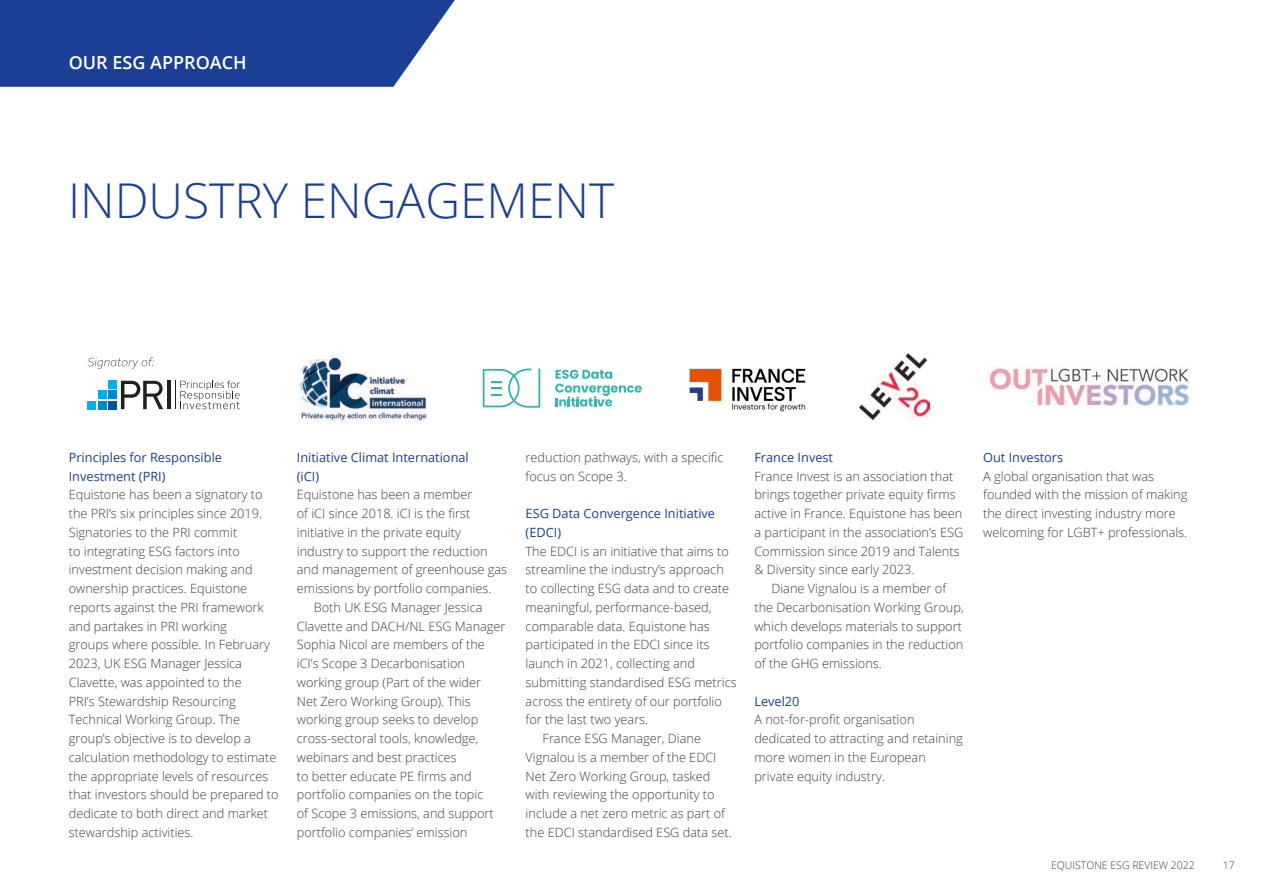
<style>
.page{position:relative;width:1263px;height:893px;background:#fff}
.page>*{position:absolute;margin:0;border:0;box-sizing:border-box;transform-origin:0 0}
.Heading_1_-_LINKED_T{font:300 48px "Open Sans";color:#1b3f94}
.Heading_-_NOT_LINKED{font:600 18px "Open Sans";color:#fff}
.BODY_TEXT_NO_INDENT{font:300 12.75px/18.8px "Open Sans";color:#3e3e3f}
.Body_Text{font:300 12.75px/18.8px "Open Sans";color:#3e3e3f}
.SUB_HEAD{font:12.75px/18.6px "Open Sans";color:#1b3f94}
.Body_Text-2{font:12.75px "Open Sans";color:#1b3f94}
.t1{font:300 10.5px "Open Sans";color:#3e3e3f}
</style>
<div class="page">
<svg style="left:0;top:0;width:455px;height:87px;background:#2b4c9b"></svg>
<div style="left:108px;top:381px;width:8px;height:8px;background:#00aeef"></div>
<div style="left:108px;top:391px;width:8px;height:8px;background:#0087cd"></div>
<div style="left:108px;top:401px;width:8px;height:8px;background:#0154a6"></div>
<div style="left:98px;top:391px;width:8px;height:8px;background:#00aeef"></div>
<div style="left:98px;top:401px;width:8px;height:8px;background:#0087cd"></div>
<div style="left:88px;top:401px;width:8px;height:8px;background:#00aeef"></div>
<svg style="left:121px;top:381px;width:42px;height:28px"></svg>
<hr style="left:167px;top:381px;width:3px;height:28px;background:#231f20">
<svg style="left:175px;top:381px;width:65px;height:28px"></svg>
<svg style="left:88px;top:357px;width:66px;height:12px"></svg>
<img style="left:299px;top:356px;width:128px;height:67px">
<svg style="left:555px;top:370px;width:87px;height:36px"></svg>
<svg style="left:483px;top:369px;width:57px;height:39px"></svg>
<img style="left:859px;top:354px;width:70px;height:66px">
<img style="left:989px;top:366px;width:201px;height:41px">
<img style="left:689px;top:368px;width:117px;height:44px">
<p class="Heading_-_NOT_LINKED" style="left:69px;top:50px;width:179px">OUR ESG APPROACH</p>
<p class="Heading_1_-_LINKED_T" style="left:68px;top:168px;width:548px">INDUSTRY ENGAGEMENT</p>
<p class="SUB_HEAD" style="left:69px;top:447px;width:155px">Principles for Responsible<br>Investment (PRI)</p>
<p class="BODY_TEXT_NO_INDENT" style="left:69px;top:485px;width:211px">Equistone has been a signatory to the PRI’s six principles since 2019.<br>Signatories to the PRI commit<br>to integrating ESG factors into investment decision making and ownership practices. Equistone reports against the PRI framework and partakes in PRI working<br>groups where possible. In February<br>2023, UK ESG Manager Jessica<br>Clavette, was appointed to the<br>PRI’s Stewardship Resourcing<br>Technical Working Group. The group’s objective is to develop a calculation methodology to estimate the appropriate levels of resources that investors should be prepared to dedicate to both direct and market stewardship activities.</p>
<p class="SUB_HEAD" style="left:297px;top:448px;width:173px">Initiative Climat International (iCI)</p>
<p class="BODY_TEXT_NO_INDENT" style="left:297px;top:485px;width:212px">Equistone has been a member<br>of iCI since 2018. iCI is the first initiative in the private equity industry to support the reduction and management of greenhouse gas emissions by portfolio companies.</p>
<p class="Body_Text" style="left:297px;top:597px;width:210px;text-indent:17px">Both UK ESG Manager Jessica<br>Clavette and DACH/NL ESG Manager<br>Sophia Nicol are members of the iCI’s Scope 3 Decarbonisation working group (Part of the wider<br>Net Zero Working Group). This working group seeks to develop cross-sectoral tools, knowledge, webinars and best practices<br>to better educate PE firms and portfolio companies on the topic<br>of Scope 3 emissions, and support portfolio companies’ emission</p>
<p class="Body_Text" style="left:526px;top:448px;width:200px">reduction pathways, with a specific focus on Scope 3.</p>
<p class="SUB_HEAD" style="left:526px;top:504px;width:191px">ESG Data Convergence Initiative (EDCI)</p>
<p class="BODY_TEXT_NO_INDENT" style="left:526px;top:541px;width:213px">The EDCI is an initiative that aims to streamline the industry’s approach to collecting ESG data and to create meaningful, performance-based, comparable data. Equistone has participated in the EDCI since its launch in 2021, collecting and submitting standardised ESG metrics across the entirety of our portfolio for the last two years.</p>
<p class="Body_Text" style="left:526px;top:729px;width:208px;text-indent:17px">France ESG Manager, Diane<br>Vignalou is a member of the EDCI<br>Net Zero Working Group, tasked with reviewing the opportunity to include a net zero metric as part of the EDCI standardised ESG data set.</p>
<p class="Body_Text-2" style="left:754px;top:448px;width:80px">France Invest</p>
<p class="BODY_TEXT_NO_INDENT" style="left:754px;top:466px;width:211px">France Invest is an association that brings together private equity firms active in France. Equistone has been a participant in the association’s ESG Commission since 2019 and Talents &amp; Diversity since early 2023.</p>
<p class="Body_Text" style="left:754px;top:579px;width:211px;text-indent:17px">Diane Vignalou is a member of the Decarbonisation Working Group, which develops materials to support portfolio companies in the reduction of the GHG emissions.</p>
<p class="SUB_HEAD" style="left:754px;top:691px;width:47px">Level20</p>
<p class="BODY_TEXT_NO_INDENT" style="left:754px;top:710px;width:210px">A not-for-profit organisation dedicated to attracting and retaining more women in the European private equity industry.</p>
<p class="SUB_HEAD" style="left:983px;top:448px;width:82px">Out Investors</p>
<p class="BODY_TEXT_NO_INDENT" style="left:983px;top:466px;width:206px">A global organisation that was founded with the mission of making the direct investing industry more welcoming for LGBT+ professionals.</p>
<p class="t1" style="left:1051px;top:858px;width:145px">EQUISTONE ESG REVIEW 2022</p>
<p class="t1" style="left:1223px;top:858px;width:13px">17</p>
</div>
